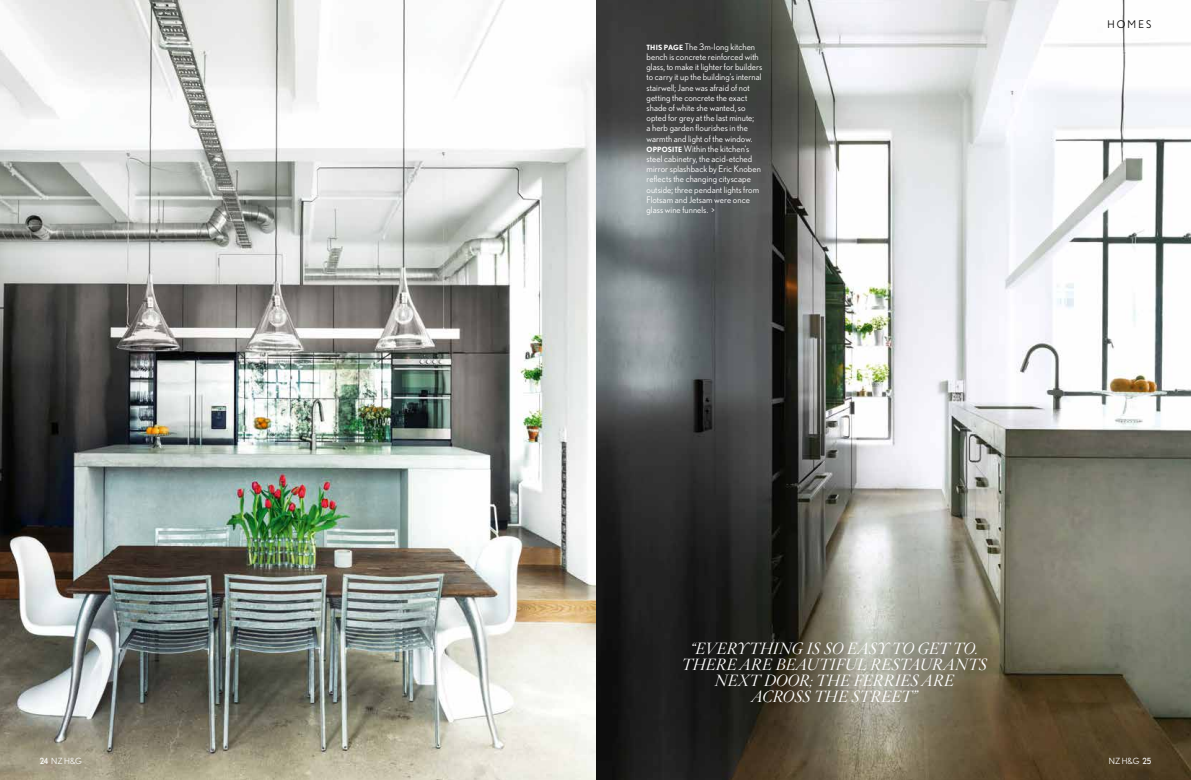
<style>
.page{position:relative;width:1191px;height:780px;background:#fff}
.page>*{position:absolute;margin:0;border:0;box-sizing:border-box;transform-origin:0 0}
.t1{font:italic 300 16px/16px "Hoefler Titling";letter-spacing:-.015em;color:#fff;text-align:center}
.t2{font:10.5px "Nobel";letter-spacing:.21em;color:#000}
.t3{font:9px/10.2px "Nobel";letter-spacing:.005em;color:#fff}
.t4{font:8.5px "Nobel";color:#fff}
.s1{font-weight:700;font-size:7.2px}
.s2{font-style:inherit}
</style>
<div class="page">
<img style="left:0;top:0;width:1191px;height:780px">
<p class="t3" style="left:646px;top:41px;width:117px"><span class="s1">THIS PAGE</span> The 3m-long kitchen bench is concrete reinforced with glass, to make it lighter for builders to carry it up the building’s internal stairwell; Jane was afraid of not getting the concrete the exact shade of white she wanted, so opted for grey at the last minute;<br>a herb garden flourishes in the warmth and light of the window.<br><span class="s1">OPPOSITE</span> Within the kitchen’s steel cabinetry, the acid-etched mirror splashback by Eric Knoben reflects the changing cityscape outside; three pendant lights from<br>Flotsam and Jetsam were once glass wine funnels. &gt;</p>
<p class="t2" style="left:1107px;top:19px;width:46px">HOMES</p>
<h1 class="t1" style="left:681px;top:640px;width:307px">“EVERYTHING IS SO EASY TO GET TO.<br>THERE ARE BEAUTIFUL RESTAURANTS<br>NEXT DOOR; THE FERRIES ARE<br>ACROSS THE STREET”</h1>
<p class="t4" style="left:40px;top:755px;width:44px"><span class="s2">24</span> NZ H&amp;G</p>
<p class="t4" style="left:1108px;top:755px;width:44px">NZ H&amp;G <span class="s2">25</span></p>
</div>
